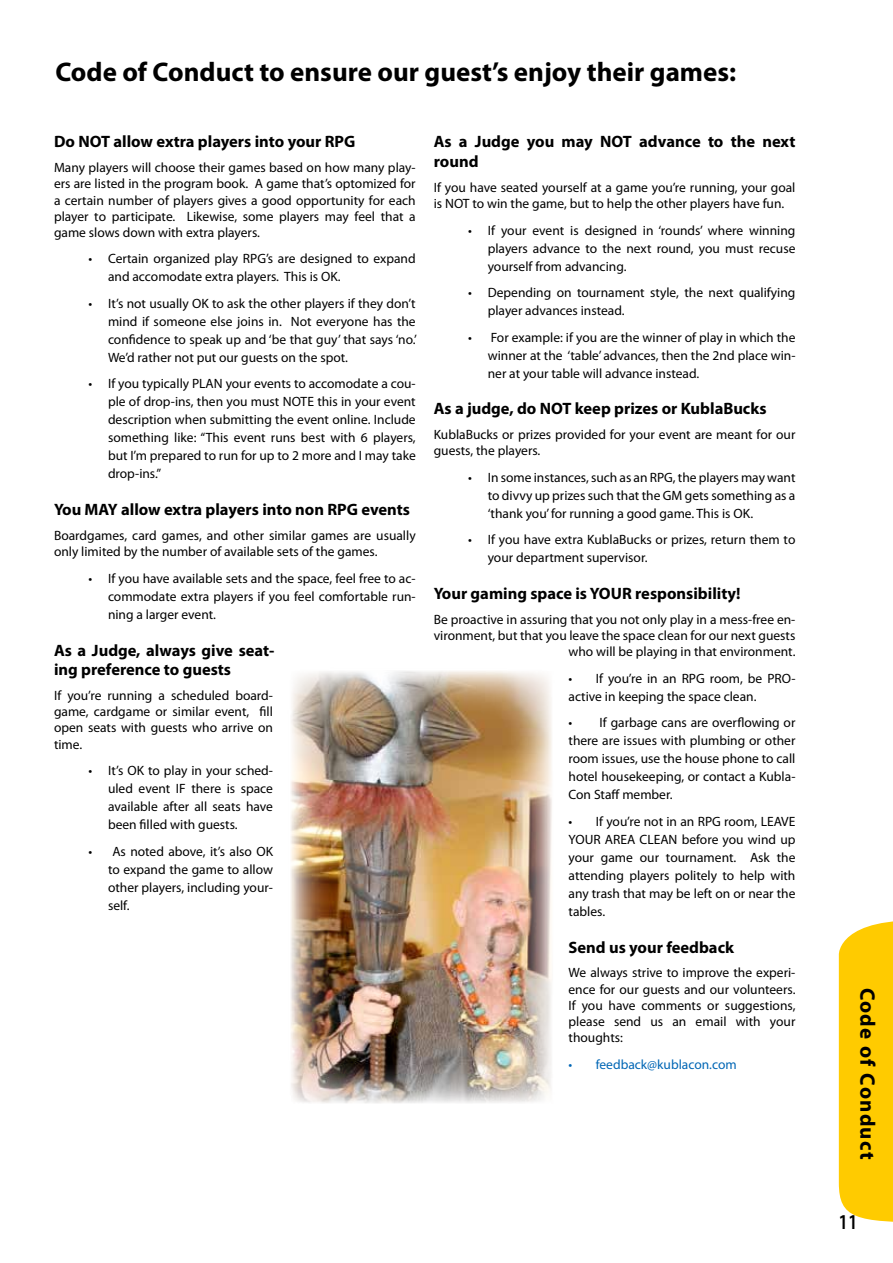
<style>
.page{position:relative;width:893px;height:1263px;background:#fff}
.page>*{position:absolute;margin:0;border:0;box-sizing:border-box;transform-origin:0 0}
.t1{font:700 27px "Myriad Pro";color:#000}
.t2{font:600 21.3px "Myriad Pro";color:#000;scale:.85 1}
.t3{font:700 21px "Myriad Pro";letter-spacing:.06em;color:#000}
.t4{font:700 16.5px/19.8px "Myriad Pro";color:#000}
.t5{font:13.5px/18px "Myriad Pro";color:#000;text-align:justify}
.t6{font:13.5px "Myriad Pro";color:#0066b5}
</style>
<div class="page">
<div style="left:839px;top:921px;width:54px;height:301px;background:#ffcb00"></div>
<img style="left:291px;top:671px;width:261px;height:432px">
<h1 class="t1" style="left:55px;top:54px;width:682px">Code of Conduct to ensure our guest’s enjoy their games:</h1>
<p class="t4" style="left:54px;top:131px;width:303px">Do NOT allow extra players into your RPG</p>
<p class="t5" style="left:54px;top:159px;width:363px;line-height:16.2px">Many players will choose their games based on how many play&shy;ers are listed in the program book. A game that’s optomized for a certain number of players gives a good opportunity for each player to participate. Likewise, some players may feel that a game slows down with extra players.</p>
<p class="t5" style="left:108px;top:250px;width:309px;text-indent:-19px">• Certain organized play RPG’s are designed to expand and accomodate extra players. This is OK.</p>
<p class="t5" style="left:108px;top:294px;width:310px;text-indent:-19px">• It’s not usually OK to ask the other players if they don’t mind if someone else joins in. Not everyone has the confidence to speak up and ‘be that guy’ that says ‘no.’ We’d rather not put our guests on the spot.</p>
<p class="t5" style="left:108px;top:375px;width:309px;text-indent:-19px">• If you typically PLAN your events to accomodate a cou&shy;ple of drop-ins, then you must NOTE this in your event description when submitting the event online. Include something like: “This event runs best with 6 players, but I’m prepared to run for up to 2 more and I may take drop-ins.”</p>
<p class="t4" style="left:54px;top:499px;width:358px">You MAY allow extra players into non RPG events</p>
<p class="t5" style="left:54px;top:527px;width:363px;line-height:16.2px">Boardgames, card games, and other similar games are usually only limited by the number of available sets of the games.</p>
<p class="t5" style="left:108px;top:569px;width:309px;text-indent:-19px">• If you have available sets and the space, feel free to ac&shy;commodate extra players if you feel comfortable run&shy;ning a larger event.</p>
<p class="t4" style="left:54px;top:639px;width:222px">As a Judge, always give seat&shy;ing preference to guests</p>
<p class="t5" style="left:54px;top:687px;width:221px;line-height:16.2px">If you’re running a scheduled board&shy;game, cardgame or similar event, fill open seats with guests who arrive on time.</p>
<p class="t5" style="left:108px;top:761px;width:167px;text-indent:-19px">• It’s OK to play in your sched&shy;uled event IF there is space available after all seats have been filled with guests.</p>
<p class="t5" style="left:108px;top:842px;width:167px;text-indent:-19px">• As noted above, it’s also OK to expand the game to allow other players, including your&shy;self.</p>
<p class="t4" style="left:434px;top:131px;width:363px">As a Judge you may NOT advance to the next round</p>
<p class="t5" style="left:434px;top:179px;width:363px;line-height:16.2px">If you have seated yourself at a game you’re running, your goal is NOT to win the game, but to help the other players have fun.</p>
<p class="t5" style="left:488px;top:221px;width:309px;text-indent:-19px">• If your event is designed in ‘rounds’ where winning players advance to the next round, you must recuse yourself from advancing.</p>
<p class="t5" style="left:488px;top:283px;width:309px;text-indent:-19px">• Depending on tournament style, the next qualifying player advances instead.</p>
<p class="t5" style="left:488px;top:328px;width:309px;text-indent:-19px">• For example: if you are the winner of play in which the winner at the ‘table’ advances, then the 2nd place win&shy;ner at your table will advance instead.</p>
<p class="t4" style="left:434px;top:398px;width:334px">As a judge, do NOT keep prizes or KublaBucks</p>
<p class="t5" style="left:434px;top:426px;width:363px;line-height:16.2px">KublaBucks or prizes provided for your event are meant for our guests, the players.</p>
<p class="t5" style="left:488px;top:468px;width:309px;text-indent:-19px">• In some instances, such as an RPG, the players may want to divvy up prizes such that the GM gets something as a ‘thank you’ for running a good game. This is OK.</p>
<p class="t5" style="left:488px;top:531px;width:309px;text-indent:-19px">• If you have extra KublaBucks or prizes, return them to your department supervisor.</p>
<p class="t4" style="left:434px;top:583px;width:308px">Your gaming space is YOUR responsibility!</p>
<p class="t5" style="left:434px;top:611px;width:363px;line-height:16.2px;text-align:right">Be proactive in assuring that you not only play in a mess-free en&shy;vironment, but that you leave the space clean for our next guests who will be playing in that environment.</p>
<p class="t5" style="left:569px;top:669px;width:228px">• If you’re in an RPG room, be PRO&shy;active in keeping the space clean.</p>
<p class="t5" style="left:569px;top:713px;width:228px">• If garbage cans are overflowing or there are issues with plumbing or other room issues, use the house phone to call hotel housekeeping, or contact a Kubla-Con Staff member.</p>
<p class="t5" style="left:569px;top:812px;width:228px">• If you’re not in an RPG room, LEAVE YOUR AREA CLEAN before you wind up your game our tournament. Ask the attending players politely to help with any trash that may be left on or near the tables.</p>
<p class="t4" style="left:568px;top:937px;width:167px">Send us your feedback</p>
<p class="t5" style="left:568px;top:964px;width:228px;line-height:16.2px">We always strive to improve the experi&shy;ence for our guests and our volunteers.<br>If you have comments or suggestions, please send us an email with your thoughts:</p>
<p class="t6" style="left:568px;top:1056px;width:170px">• feedback@kublacon.com</p>
<h3 class="t3" style="left:881px;top:987px;width:174px;rotate:90deg">Code of Conduct</h3>
<h2 class="t2" style="left:838px;top:1208px;width:24px">11</h2>
</div>
